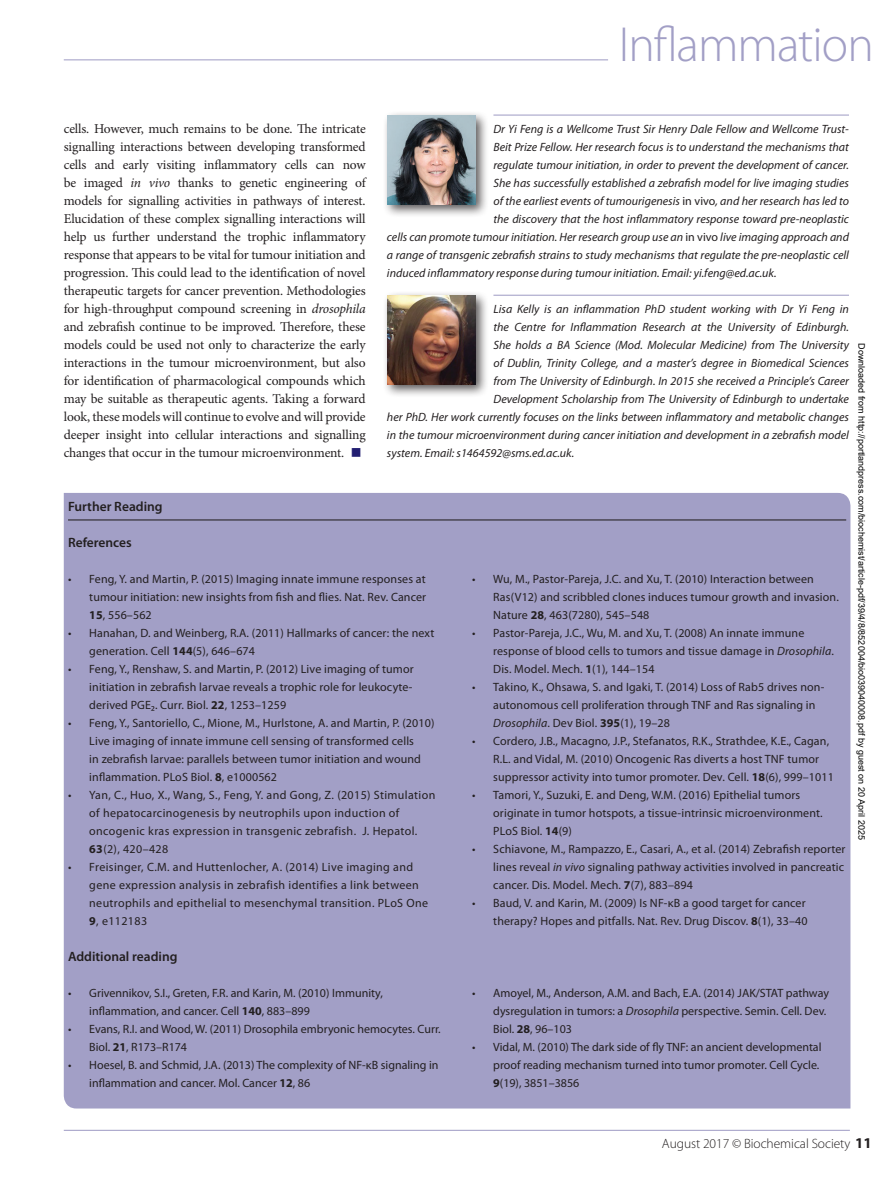
<style>
.page{position:relative;width:893px;height:1183px;background:#fff}
.page>*{position:absolute;margin:0;border:0;box-sizing:border-box;transform-origin:0 0}
.t1{font:300 49.5px "Myriad Pro";letter-spacing:-.02em;color:#a29fc6}
.Feat_First_Para{font:700 30px "Minion Pro";color:#221e72}
.Feat_First_Para-2{font:13.5px/18px "Minion Pro";letter-spacing:-.01em;color:#231f20;text-align:justify}
.Box_Head{font:600 13.5px "Myriad Pro";color:#231f20}
.t2{font:300 13.5px "Myriad Pro";letter-spacing:-.005em;color:#231f20}
.t3{font:12px/18px "Myriad Pro";letter-spacing:.01em;color:#231f20}
.Feat_Author_Biog{font:italic 12px "Myriad Pro";color:#231f20}
.t4{font:12px/18px "Myriad Pro";letter-spacing:.03em;color:#231f20}
.t5{font:9px "Arial";color:#000}
.s1{font-style:italic}
.s2{font-style:normal}
.s3{font-weight:700}
.s4{font-weight:700;font-size:15px}
</style>
<div class="page">
<hr style="left:64px;top:1129px;width:786px;height:1px;background:#a29fc6">
<hr style="left:64px;top:59px;width:544px;height:1px;background:#a29fc6">
<div style="left:64px;top:493px;width:786px;height:615px;background:#a29fc6"></div>
<hr style="left:493px;top:114px;width:356px;height:2px;background:#a29fc6">
<div style="left:383px;top:110px;width:106px;height:107px;background:#231f20;opacity:.75"></div>
<img style="left:387px;top:115px;width:89px;height:89px">
<hr style="left:493px;top:294px;width:356px;height:2px;background:#a29fc6">
<div style="left:383px;top:290px;width:106px;height:107px;background:#231f20;opacity:.75"></div>
<img style="left:387px;top:295px;width:89px;height:89px">
<hr style="left:68px;top:519px;width:778px;height:1px;background:#231f20">
<h1 class="t1" style="left:619px;top:14px;width:256px">Inflammation</h1>
<p class="Feat_First_Para-2" style="left:64px;top:119px;width:303px">cells. However, much remains to be done. The intricate signalling interactions between developing transformed cells and early visiting inflammatory cells can now be imaged <span class="s1">in vivo</span> thanks to genetic engineering of models for signalling activities in pathways of interest.<br>Elucidation of these complex signalling interactions will help us further understand the trophic inflammatory response that appears to be vital for tumour initiation and progression. This could lead to the identification of novel therapeutic targets for cancer prevention. Methodologies for high-throughput compound screening in <span class="s1">drosophila </span>and zebrafish continue to be improved. Therefore, these models could be used not only to characterize the early interactions in the tumour microenvironment, but also for identification of pharmacological compounds which may be suitable as therapeutic agents. Taking a forward look, these models will continue to evolve and will provide deeper insight into cellular interactions and signalling changes that occur in the tumour microenvironment.</p>
<p class="Feat_Author_Biog" style="left:493px;top:121px;width:357px">Dr Yi Feng is a Wellcome Trust Sir Henry Dale Fellow and Wellcome Trust-</p>
<p class="Feat_Author_Biog" style="left:493px;top:139px;width:357px">Beit Prize Fellow. Her research focus is to understand the mechanisms that</p>
<p class="Feat_Author_Biog" style="left:493px;top:157px;width:357px">regulate tumour initiation, in order to prevent the development of cancer.</p>
<p class="Feat_Author_Biog" style="left:493px;top:175px;width:357px">She has successfully established a zebrafish model for live imaging studies</p>
<p class="Feat_Author_Biog" style="left:493px;top:193px;width:357px">of the earliest events of tumourigenesis <span class="s2">in vivo</span>, and her research has led to</p>
<p class="Feat_Author_Biog" style="left:493px;top:211px;width:357px">the discovery that the host inflammatory response toward pre-neoplastic</p>
<p class="Feat_Author_Biog" style="left:387px;top:229px;width:464px">cells can promote tumour initiation. Her research group use an <span class="s2">in vivo</span> live imaging approach and</p>
<p class="Feat_Author_Biog" style="left:387px;top:247px;width:463px">a range of transgenic zebrafish strains to study mechanisms that regulate the pre-neoplastic cell</p>
<p class="Feat_Author_Biog" style="left:387px;top:265px;width:391px">induced inflammatory response during tumour initiation. Email: yi.feng@ed.ac.uk.</p>
<p class="Feat_Author_Biog" style="left:493px;top:301px;width:357px">Lisa Kelly is an inflammation PhD student working with Dr Yi Feng in</p>
<p class="Feat_Author_Biog" style="left:493px;top:319px;width:357px">the Centre for Inflammation Research at the University of Edinburgh.</p>
<p class="Feat_Author_Biog" style="left:493px;top:337px;width:357px">She holds a BA Science (Mod. Molecular Medicine) from The University</p>
<p class="Feat_Author_Biog" style="left:493px;top:355px;width:357px">of Dublin, Trinity College, and a master’s degree in Biomedical Sciences</p>
<p class="Feat_Author_Biog" style="left:493px;top:373px;width:357px">from The University of Edinburgh. In 2015 she received a Principle’s Career</p>
<p class="Feat_Author_Biog" style="left:493px;top:391px;width:357px">Development Scholarship from The University of Edinburgh to undertake</p>
<p class="Feat_Author_Biog" style="left:387px;top:409px;width:463px">her PhD. Her work currently focuses on the links between inflammatory and metabolic changes</p>
<p class="Feat_Author_Biog" style="left:387px;top:427px;width:463px">in the tumour microenvironment during cancer initiation and development in a zebrafish model</p>
<p class="Feat_Author_Biog" style="left:387px;top:445px;width:189px">system. Email: s1464592@sms.ed.ac.uk.</p>
<p class="t5" style="left:865px;top:343px;width:497px;rotate:90deg">Downloaded from http://portlandpress.com/biochemist/article-pdf/39/4/8/852004/bio039040008.pdf by guest on 20 April 2025</p>
<p class="Feat_First_Para" style="left:350px;top:429px;width:14px">■</p>
<p class="Box_Head" style="left:68px;top:497px;width:96px">Further Reading</p>
<p class="Box_Head" style="left:68px;top:533px;width:65px">References</p>
<p class="t3" style="left:89px;top:569px;width:338px;text-align:justify;text-indent:-21px">• Feng, Y. and Martin, P. (2015) Imaging innate immune responses at tumour initiation: new insights from fish and flies. Nat. Rev. Cancer <span class="s3">15</span>, 556–562</p>
<p class="t3" style="left:89px;top:623px;width:347px;text-indent:-21px">• Hanahan, D. and Weinberg, R.A. (2011) Hallmarks of cancer: the next generation. Cell <span class="s3">144</span>(5), 646–674</p>
<p class="t3" style="left:89px;top:659px;width:326px;text-align:justify;text-indent:-21px">• Feng, Y., Renshaw, S. and Martin, P. (2012) Live imaging of tumor initiation in zebrafish larvae reveals a trophic role for leukocyte&shy;derived PGE₂. Curr. Biol. <span class="s3">22</span>, 1253–1259</p>
<p class="t3" style="left:89px;top:713px;width:347px;text-indent:-21px">• Feng, Y., Santoriello, C., Mione, M., Hurlstone, A. and Martin, P. (2010)<br>Live imaging of innate immune cell sensing of transformed cells<br>in zebrafish larvae: parallels between tumor initiation and wound inflammation. PLoS Biol. <span class="s3">8</span>, e1000562</p>
<p class="t4" style="left:89px;top:785px;width:348px;text-indent:-21px">• Yan, C., Huo, X., Wang, S., Feng, Y. and Gong, Z. (2015) Stimulation of hepatocarcinogenesis by neutrophils upon induction of oncogenic kras expression in transgenic zebrafish. J. Hepatol.<br><span class="s3">63</span>(2), 420–428</p>
<p class="t4" style="left:89px;top:857px;width:340px;text-indent:-21px">• Freisinger, C.M. and Huttenlocher, A. (2014) Live imaging and gene expression analysis in zebrafish identifies a link between neutrophils and epithelial to mesenchymal transition. PLoS One <span class="s3">9</span>, e112183</p>
<p class="t3" style="left:493px;top:569px;width:347px;text-indent:-21px">• Wu, M., Pastor-Pareja, J.C. and Xu, T. (2010) Interaction between<br>Ras(V12) and scribbled clones induces tumour growth and invasion.<br>Nature <span class="s3">28</span>, 463(7280), 545–548</p>
<p class="t3" style="left:493px;top:623px;width:342px;text-indent:-21px">• Pastor-Pareja, J.C., Wu, M. and Xu, T. (2008) An innate immune response of blood cells to tumors and tissue damage in <span class="s1">Drosophila</span>.<br>Dis. Model. Mech. <span class="s3">1</span>(1), 144–154</p>
<p class="t3" style="left:493px;top:677px;width:333px;text-indent:-21px">• Takino, K., Ohsawa, S. and Igaki, T. (2014) Loss of Rab5 drives non&shy;autonomous cell proliferation through TNF and Ras signaling in<br><span class="s1">Drosophila</span>. Dev Biol. <span class="s3">395</span>(1), 19–28</p>
<p class="t3" style="left:493px;top:731px;width:342px;text-indent:-21px">• Cordero, J.B., Macagno, J.P., Stefanatos, R.K., Strathdee, K.E., Cagan,<br>R.L. and Vidal, M. (2010) Oncogenic Ras diverts a host TNF tumor suppressor activity into tumor promoter. Dev. Cell. <span class="s3">18</span>(6), 999–1011</p>
<p class="t3" style="left:493px;top:785px;width:331px;text-indent:-21px">• Tamori, Y., Suzuki, E. and Deng, W.M. (2016) Epithelial tumors originate in tumor hotspots, a tissue-intrinsic microenvironment.<br>PLoS Biol. <span class="s3">14</span>(9)</p>
<p class="t3" style="left:493px;top:839px;width:354px;text-align:justify;text-indent:-21px">• Schiavone, M., Rampazzo, E., Casari, A., et al. (2014) Zebrafish reporter lines reveal <span class="s1">in vivo</span> signaling pathway activities involved in pancreatic cancer. Dis. Model. Mech. <span class="s3">7</span>(7), 883–894</p>
<p class="t3" style="left:472px;top:893px;width:337px;text-align:right">• Baud, V. and Karin, M. (2009) Is NF-κB a good target for cancer therapy? Hopes and pitfalls. Nat. Rev. Drug Discov. <span class="s3">8</span>(1), 33–40</p>
<p class="Box_Head" style="left:68px;top:947px;width:111px">Additional reading</p>
<p class="t3" style="left:89px;top:983px;width:295px;text-indent:-21px">• Grivennikov, S.I., Greten, F.R. and Karin, M. (2010) Immunity, inflammation, and cancer. Cell <span class="s3">140</span>, 883–899</p>
<p class="t3" style="left:89px;top:1019px;width:353px;text-indent:-21px">• Evans, R.I. and Wood, W. (2011) Drosophila embryonic hemocytes. Curr.<br>Biol. <span class="s3">21</span>, R173–R174</p>
<p class="t3" style="left:89px;top:1055px;width:351px;text-indent:-21px">• Hoesel, B. and Schmid, J.A. (2013) The complexity of NF-κB signaling in inflammation and cancer. Mol. Cancer <span class="s3">12</span>, 86</p>
<p class="t3" style="left:493px;top:983px;width:337px;text-indent:-21px">• Amoyel, M., Anderson, A.M. and Bach, E.A. (2014) JAK/STAT pathway dysregulation in tumors: a <span class="s1">Drosophila</span> perspective. Semin. Cell. Dev.<br>Biol. <span class="s3">28</span>, 96–103</p>
<p class="t3" style="left:493px;top:1037px;width:330px;text-indent:-21px">• Vidal, M. (2010) The dark side of fly TNF: an ancient developmental proof reading mechanism turned into tumor promoter. Cell Cycle.<br><span class="s3">9</span>(19), 3851–3856</p>
<p class="t2" style="left:662px;top:1134px;width:211px">August 2017 © Biochemical Society <span class="s4">11</span></p>
</div>
